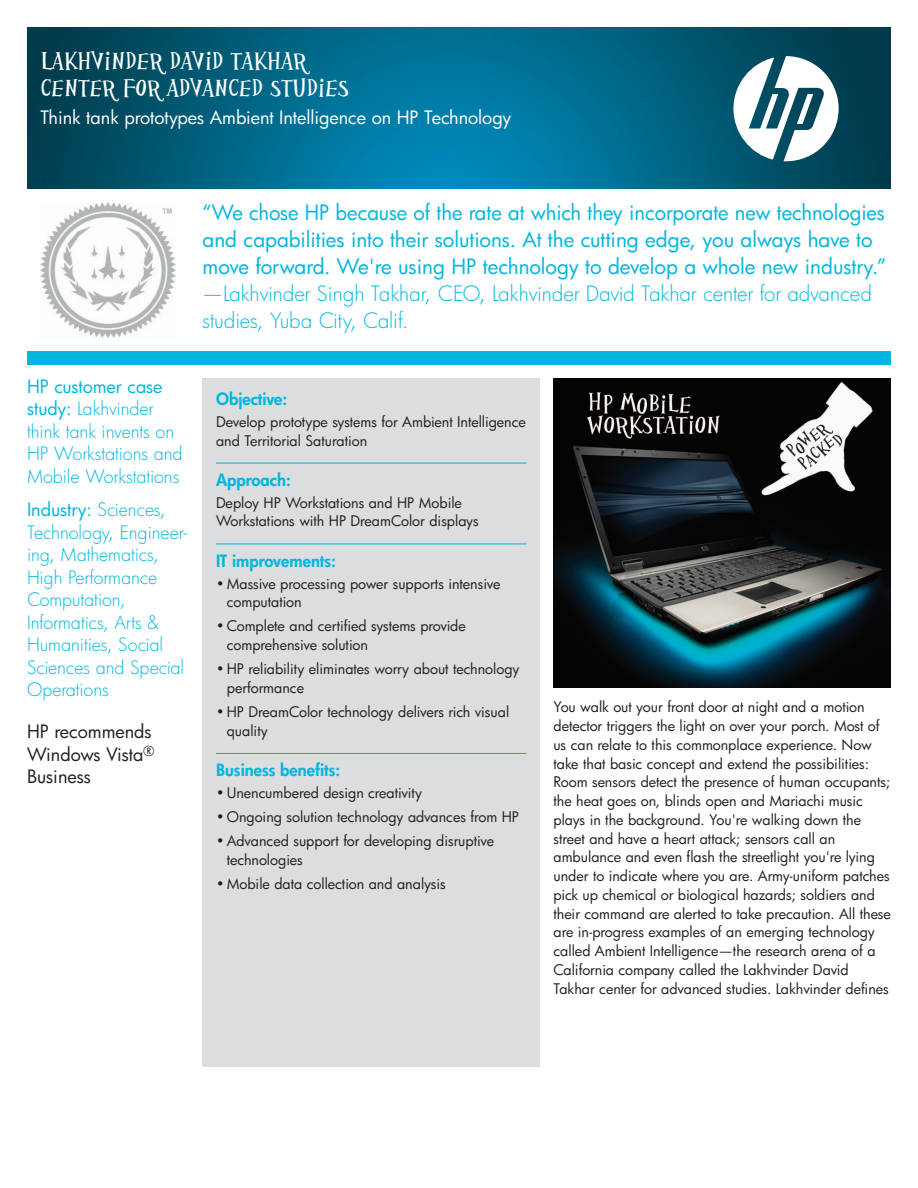
<style>
.page{position:relative;width:918px;height:1188px;background:#fff}
.page>*{position:absolute;margin:0;border:0;box-sizing:border-box;transform-origin:0 0}
.t1{font:27px/27px "HPPSG";color:#fff}
.t2{font:20.7px/27px "Futura Bk";letter-spacing:-.005em;color:#00b6de}
.t3{font:20.7px/27px "Futura Lt";letter-spacing:-.005em;color:#00b6de}
.t4{font:18px/22.5px "Futura Lt";color:#00b6de}
.t5{font:18px "Futura Bk";letter-spacing:-.005em;color:#fff}
.t6{font:18px/22.5px "Futura Bk";color:#231f20}
.t7{font:18px "Futura Bk";letter-spacing:-.005em;color:#00b6de}
.t8{font:16.5px "Futura Hv";color:#00b6de}
.t9{font:14.25px/18.8px "Futura Bk";color:#231f20}
.s1{font-family:"Futura Bk"}
.s2{font-family:"Futura Lt"}
</style>
<div class="page">
<img style="left:40px;top:202px;width:136px;height:136px">
<div style="left:27px;top:351px;width:864px;height:13px;background:#00b6de"></div>
<div style="left:202px;top:378px;width:338px;height:688px;background:#dcdddf"></div>
<hr style="left:216px;top:463px;width:310px;height:1px;background:#00b6de">
<hr style="left:216px;top:544px;width:310px;height:1px;background:#00b6de">
<hr style="left:216px;top:753px;width:310px;height:1px;background:#00b6de">
<img style="left:554px;top:378px;width:337px;height:309px">
<img style="left:27px;top:27px;width:864px;height:162px">
<svg style="left:733px;top:56px;width:106px;height:105px"></svg>
<h1 class="t1" style="left:40px;top:48px;width:310px">LAKHVINDER DAVID TAKHAR<br>CENTER FOR ADVANCED STUDIES</h1>
<p class="t5" style="left:40px;top:110px;width:472px">Think tank prototypes Ambient Intelligence on HP Technology</p>
<h2 class="t2" style="left:202px;top:200px;width:685px">“We chose HP because of the rate at which they incorporate new technologies and capabilities into their solutions. At the cutting edge, you always have to move forward. We're using HP technology to develop a whole new industry.”</h2>
<h2 class="t3" style="left:202px;top:281px;width:671px">—Lakhvinder Singh Takhar, CEO, Lakhvinder David Takhar center for advanced studies, Yuba City, Calif.</h2>
<p class="t7" style="left:27px;top:378px;width:137px">HP customer case</p>
<p class="t4" style="left:27px;top:399px;width:157px"><span class="s1">study:</span> Lakhvinder think tank invents on<br>HP Workstations and<br>Mobile Workstations</p>
<p class="t7" style="left:27px;top:501px;width:140px">Industry: <span class="s2">Sciences,</span></p>
<p class="t4" style="left:27px;top:522px;width:162px">Technology, Engineer&shy;ing, Mathematics,<br>High Performance<br>Computation,<br>Informatics, Arts &amp;<br>Humanities, Social<br>Sciences and Special<br>Operations</p>
<p class="t6" style="left:27px;top:722px;width:129px">HP recommends<br>Windows Vista<sup>®<br></sup>Business</p>
<p class="t8" style="left:216px;top:392px;width:73px">Objective:</p>
<p class="t9" style="left:216px;top:414px;width:311px">Develop prototype systems for Ambient Intelligence and Territorial Saturation</p>
<p class="t8" style="left:216px;top:472px;width:76px">Approach:</p>
<p class="t9" style="left:216px;top:494px;width:264px">Deploy HP Workstations and HP Mobile<br>Workstations with HP DreamColor displays</p>
<p class="t8" style="left:216px;top:553px;width:121px">IT improvements:</p>
<p class="t9" style="left:227px;top:575px;width:275px;text-indent:-11px">• Massive processing power supports intensive computation</p>
<p class="t9" style="left:227px;top:618px;width:241px;text-indent:-11px">• Complete and certified systems provide comprehensive solution</p>
<p class="t9" style="left:227px;top:661px;width:294px;text-indent:-11px">• HP reliability eliminates worry about technology performance</p>
<p class="t9" style="left:227px;top:704px;width:284px;text-indent:-11px">• HP DreamColor technology delivers rich visual quality</p>
<p class="t8" style="left:216px;top:763px;width:126px">Business benefits:</p>
<p class="t9" style="left:216px;top:785px;width:208px">• Unencumbered design creativity</p>
<p class="t9" style="left:216px;top:809px;width:305px">• Ongoing solution technology advances from HP</p>
<p class="t9" style="left:227px;top:833px;width:269px;text-indent:-11px">• Advanced support for developing disruptive technologies</p>
<p class="t9" style="left:216px;top:876px;width:231px">• Mobile data collection and analysis</p>
<p class="t9" style="left:554px;top:699px;width:339px">You walk out your front door at night and a motion detector triggers the light on over your porch. Most of us can relate to this commonplace experience. Now take that basic concept and extend the possibilities:<br>Room sensors detect the presence of human occupants; the heat goes on, blinds open and Mariachi music plays in the background. You're walking down the street and have a heart attack; sensors call an ambulance and even flash the streetlight you're lying under to indicate where you are. Army-uniform patches pick up chemical or biological hazards; soldiers and their command are alerted to take precaution. All these are in-progress examples of an emerging technology called Ambient Intelligence—the research arena of a California company called the Lakhvinder David Takhar center for advanced studies. Lakhvinder defines</p>
</div>
